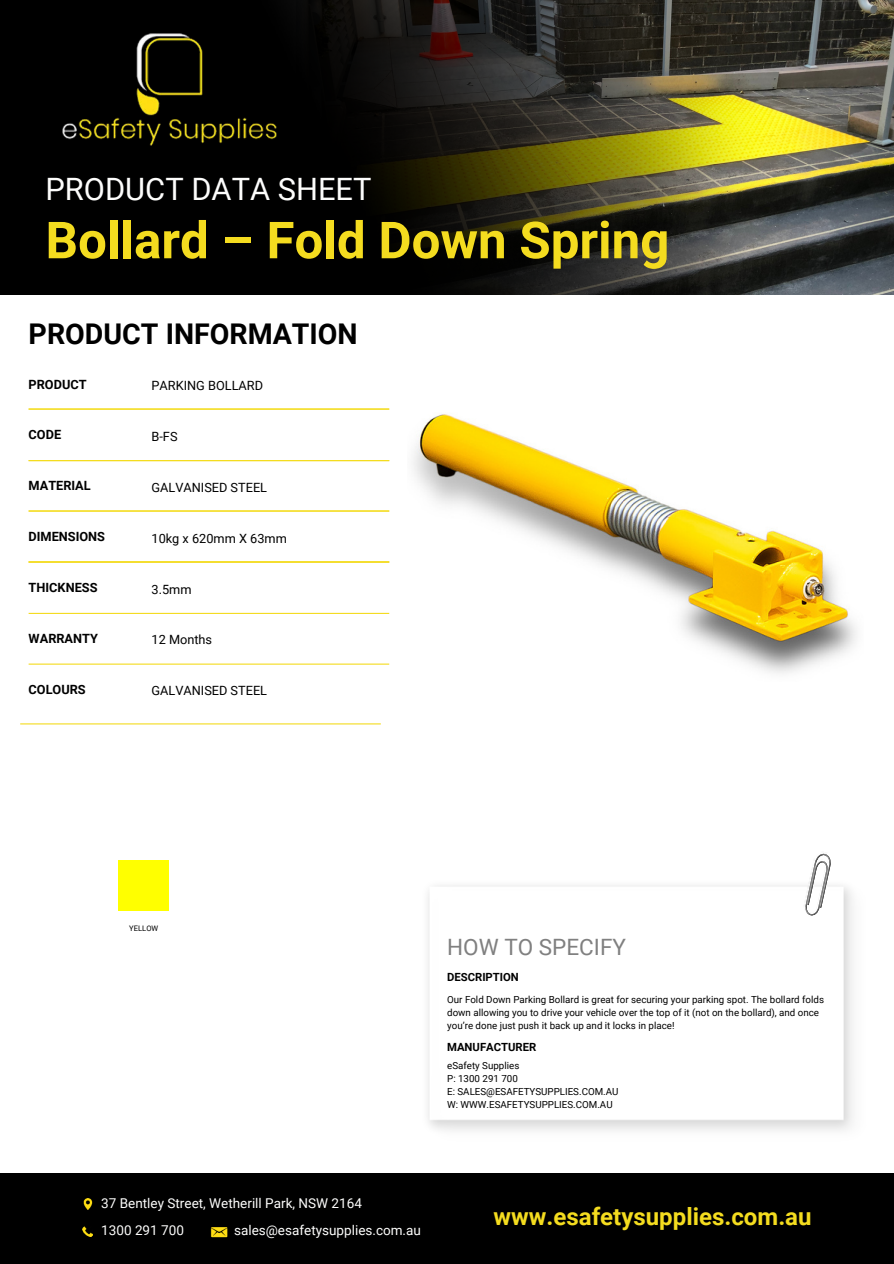
<style>
.page{position:relative;width:894px;height:1264px;background:#fff}
.page>*{position:absolute;margin:0;border:0;box-sizing:border-box;transform-origin:0 0}
.t1{font:700 51px "Roboto";color:#f4dc1f}
.t2{font:30.75px "Roboto";color:#fdfdfc}
.t3{font:700 28.5px "Roboto";color:#000}
.t4{font:700 24px "Roboto";color:#f4dc1f}
.t5{font:22.5px "Roboto";color:#808080}
.t6{font:13.5px/27px "Roboto";color:#fdfdfc}
.t7{font:12.75px "Roboto";color:#000}
.t8{font:700 12.75px "Roboto";color:#000}
.t9{font:700 11.25px "Roboto";color:#000}
.t10{font:9.75px/13px "Roboto";color:#000}
.t11{font:7.65px "Roboto";color:#000}
</style>
<div class="page">
<div style="left:0;top:1172px;width:893px;height:91px;background:#000"></div>
<svg style="left:83px;top:1198px;width:9px;height:11px"></svg>
<img style="left:210px;top:1227px;width:18px;height:11px">
<svg style="left:83px;top:1226px;width:10px;height:10px"></svg>
<img style="left:862px;top:0;width:31px;height:294px">
<img style="left:0;top:0;width:862px;height:294px">
<img style="left:62px;top:34px;width:214px;height:111px">
<hr style="left:29px;top:408px;width:360px;height:1px;background:#f4dc1f">
<hr style="left:29px;top:613px;width:360px;height:1px;background:#f4dc1f">
<hr style="left:29px;top:460px;width:360px;height:1px;background:#f4dc1f">
<hr style="left:29px;top:663px;width:360px;height:1px;background:#f4dc1f">
<hr style="left:29px;top:510px;width:360px;height:1px;background:#f4dc1f">
<hr style="left:29px;top:561px;width:360px;height:1px;background:#f4dc1f">
<hr style="left:20px;top:723px;width:361px;height:1px;background:#f4dc1f">
<div style="left:119px;top:859px;width:50px;height:51px;background:#ff0"></div>
<img style="left:428px;top:885px;width:425px;height:246px">
<svg style="left:802px;top:918px;width:31px;height:1px"></svg>
<img style="left:801px;top:853px;width:32px;height:65px">
<img style="left:413px;top:414px;width:444px;height:260px">
<h2 class="t2" style="left:45px;top:167px;width:327px">PRODUCT DATA SHEET</h2>
<h1 class="t1" style="left:45px;top:204px;width:625px">Bollard – Fold Down Spring</h1>
<h3 class="t3" style="left:29px;top:314px;width:330px">PRODUCT INFORMATION</h3>
<h3 class="t8" style="left:29px;top:375px;width:59px">PRODUCT</h3>
<h3 class="t7" style="left:151px;top:376px;width:113px">PARKING BOLLARD</h3>
<h3 class="t8" style="left:29px;top:426px;width:34px">CODE</h3>
<h3 class="t7" style="left:151px;top:427px;width:28px">B-FS</h3>
<h3 class="t8" style="left:29px;top:477px;width:64px">MATERIAL</h3>
<h3 class="t7" style="left:151px;top:478px;width:117px">GALVANISED STEEL</h3>
<h3 class="t8" style="left:29px;top:528px;width:78px">DIMENSIONS</h3>
<h3 class="t8" style="left:29px;top:579px;width:70px">THICKNESS</h3>
<h3 class="t7" style="left:151px;top:529px;width:137px">10kg x 620mm X 63mm</h3>
<h3 class="t7" style="left:151px;top:580px;width:41px">3.5mm</h3>
<h3 class="t8" style="left:29px;top:630px;width:71px">WARRANTY</h3>
<h3 class="t7" style="left:151px;top:631px;width:62px">12 Months</h3>
<h3 class="t8" style="left:29px;top:681px;width:59px">COLOURS</h3>
<h3 class="t7" style="left:151px;top:682px;width:117px">GALVANISED STEEL</h3>
<p class="t11" style="left:129px;top:923px;width:30px">YELLOW</p>
<h3 class="t5" style="left:447px;top:931px;width:180px">HOW TO SPECIFY</h3>
<p class="t9" style="left:447px;top:969px;width:73px">DESCRIPTION</p>
<p class="t10" style="left:447px;top:992px;width:378px">Our Fold Down Parking Bollard is great for securing your parking spot. The bollard folds down allowing you to drive your vehicle over the top of it (not on the bollard), and once you’re done just push it back up and it locks in place!</p>
<p class="t10" style="left:447px;top:1058px;width:173px">eSafety Supplies<br>P: 1300 291 700<br>E: SALES@ESAFETYSUPPLIES.COM.AU<br>W: WWW.ESAFETYSUPPLIES.COM.AU</p>
<p class="t9" style="left:447px;top:1039px;width:90px">MANUFACTURER</p>
<h3 class="t6" style="left:101px;top:1188px;width:262px">37 Bentley Street, Wetherill Park, NSW 2164<br>1300 291 700</h3>
<h3 class="t6" style="left:234px;top:1215px;width:188px">sales@esafetysupplies.com.au</h3>
<h3 class="t4" style="left:493px;top:1199px;width:319px">www.esafetysupplies.com.au</h3>
</div>
